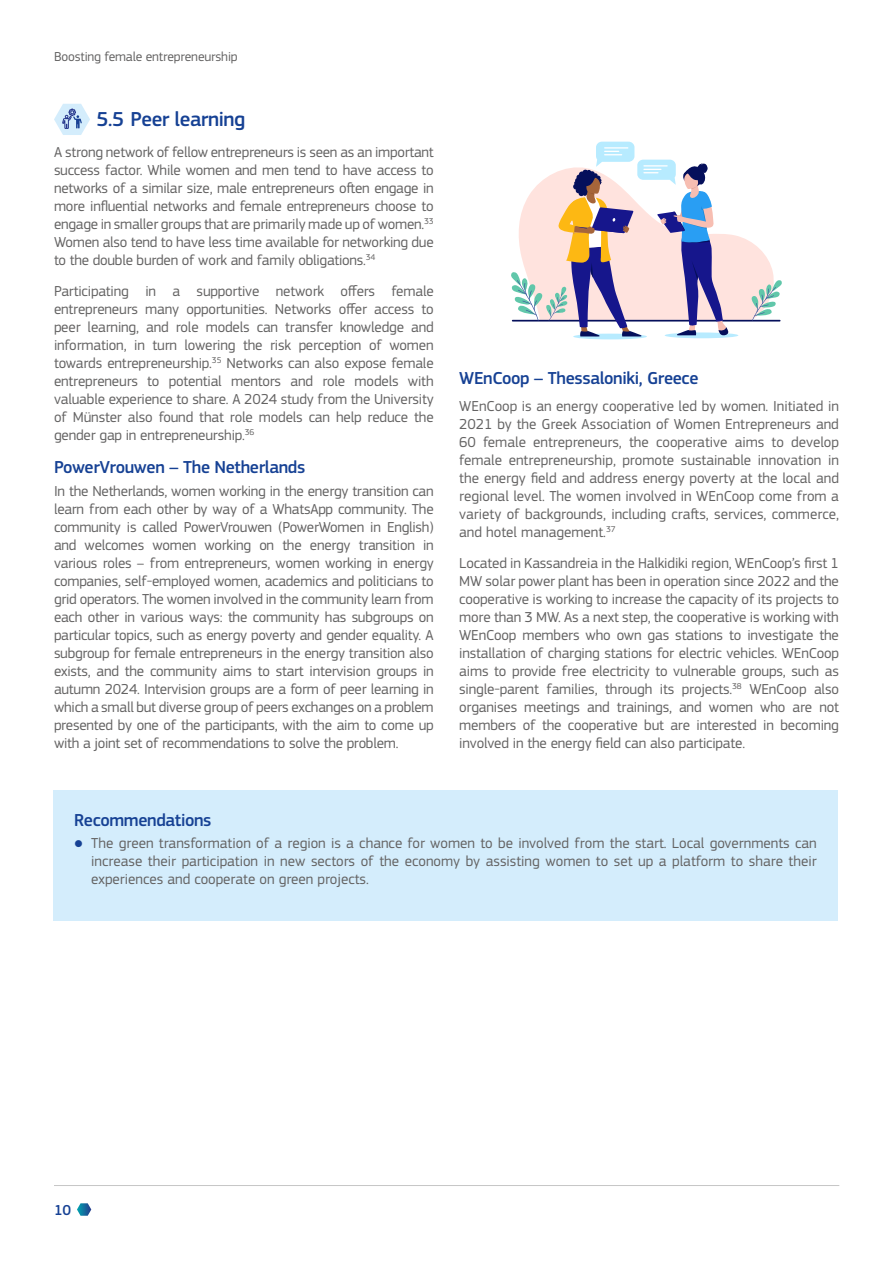
<style>
.page{position:relative;width:893px;height:1263px;background:#fff}
.page>*{position:absolute;margin:0;border:0;box-sizing:border-box;transform-origin:0 0}
.H3{font:500 21px "EC Square Sans Pro";letter-spacing:-.02em;color:#164194}
.H4{font:500 18px "EC Square Sans Pro";letter-spacing:-.02em;color:#164194}
.Body_Text{font:15px/18px "EC Square Sans Pro";letter-spacing:-.01em;color:#646363;text-align:justify}
.Bullet_list_01_Blue{font:15px/18px "EC Square Sans Pro";color:#646363;text-align:justify}
.t1{font:500 15px "EC Square Sans Pro";color:#164194}
.t2{font:13.5px "EC Square Sans Pro";letter-spacing:-.01em;color:#646363}
</style>
<div class="page">
<hr style="left:54px;top:1185px;width:785px;height:1px;background:#c6c6c6">
<svg style="left:77px;top:1203px;width:14px;height:13px"></svg>
<div style="left:53px;top:790px;width:785px;height:131px;background:#d4edfc"></div>
<svg style="left:54px;top:104px;width:36px;height:31px"></svg>
<div style="left:665px;top:332px;width:73px;height:6px;background:#b7ebff;border-radius:50%"></div>
<div style="left:573px;top:334px;width:74px;height:5px;background:#b7ebff;border-radius:50%"></div>
<svg style="left:511px;top:142px;width:271px;height:195px"></svg>
<p class="t2" style="left:54px;top:49px;width:185px">Boosting female entrepreneurship</p>
<h2 class="H3" style="left:97px;top:107px;width:150px">5.5 Peer learning</h2>
<p class="Body_Text" style="left:54px;top:143px;width:381px">A strong network of fellow entrepreneurs is seen as an important success factor. While women and men tend to have access to networks of a similar size, male entrepreneurs often engage in more influential networks and female entrepreneurs choose to engage in smaller groups that are primarily made up of women.<sup>33<br></sup>Women also tend to have less time available for networking due to the double burden of work and family obligations.<sup>34</sup></p>
<p class="Body_Text" style="left:54px;top:282px;width:381px">Participating in a supportive network offers female entrepreneurs many opportunities. Networks offer access to peer learning, and role models can transfer knowledge and information, in turn lowering the risk perception of women towards entrepreneurship.<sup>35</sup> Networks can also expose female entrepreneurs to potential mentors and role models with valuable experience to share. A 2024 study from the University of Münster also found that role models can help reduce the gender gap in entrepreneurship.<sup>36</sup></p>
<h3 class="H4" style="left:54px;top:457px;width:253px">PowerVrouwen – The Netherlands</h3>
<p class="Body_Text" style="left:54px;top:482px;width:381px">In the Netherlands, women working in the energy transition can learn from each other by way of a WhatsApp community. The community is called PowerVrouwen (PowerWomen in English) and welcomes women working on the energy transition in various roles – from entrepreneurs, women working in energy companies, self-employed women, academics and politicians to grid operators. The women involved in the community learn from each other in various ways: the community has subgroups on particular topics, such as energy poverty and gender equality. A subgroup for female entrepreneurs in the energy transition also exists, and the community aims to start intervision groups in autumn 2024. Intervision groups are a form of peer learning in which a small but diverse group of peers exchanges on a problem presented by one of the participants, with the aim to come up with a joint set of recommendations to solve the problem.</p>
<h3 class="H4" style="left:459px;top:368px;width:241px">WEnCoop – Thessaloniki, Greece</h3>
<p class="Body_Text" style="left:459px;top:397px;width:381px">WEnCoop is an energy cooperative led by women. Initiated in 2021 by the Greek Association of Women Entrepreneurs and 60 female entrepreneurs, the cooperative aims to develop female entrepreneurship, promote sustainable innovation in the energy field and address energy poverty at the local and regional level. The women involved in WEnCoop come from a variety of backgrounds, including crafts, services, commerce, and hotel management.<sup>37</sup></p>
<p class="Body_Text" style="left:459px;top:554px;width:381px">Located in Kassandreia in the Halkidiki region, WEnCoop’s first 1<br>MW solar power plant has been in operation since 2022 and the cooperative is working to increase the capacity of its projects to more than 3 MW. As a next step, the cooperative is working with WEnCoop members who own gas stations to investigate the installation of charging stations for electric vehicles. WEnCoop aims to provide free electricity to vulnerable groups, such as single-parent families, through its projects.<sup>38</sup> WEnCoop also organises meetings and trainings, and women who are not members of the cooperative but are interested in becoming involved in the energy field can also participate.</p>
<h3 class="H4" style="left:74px;top:810px;width:139px">Recommendations</h3>
<p class="Bullet_list_01_Blue" style="left:91px;top:834px;width:727px">The green transformation of a region is a chance for women to be involved from the start. Local governments can increase their participation in new sectors of the economy by assisting women to set up a platform to share their experiences and cooperate on green projects.</p>
<p class="t1" style="left:54px;top:1201px;width:19px">10</p>
</div>
